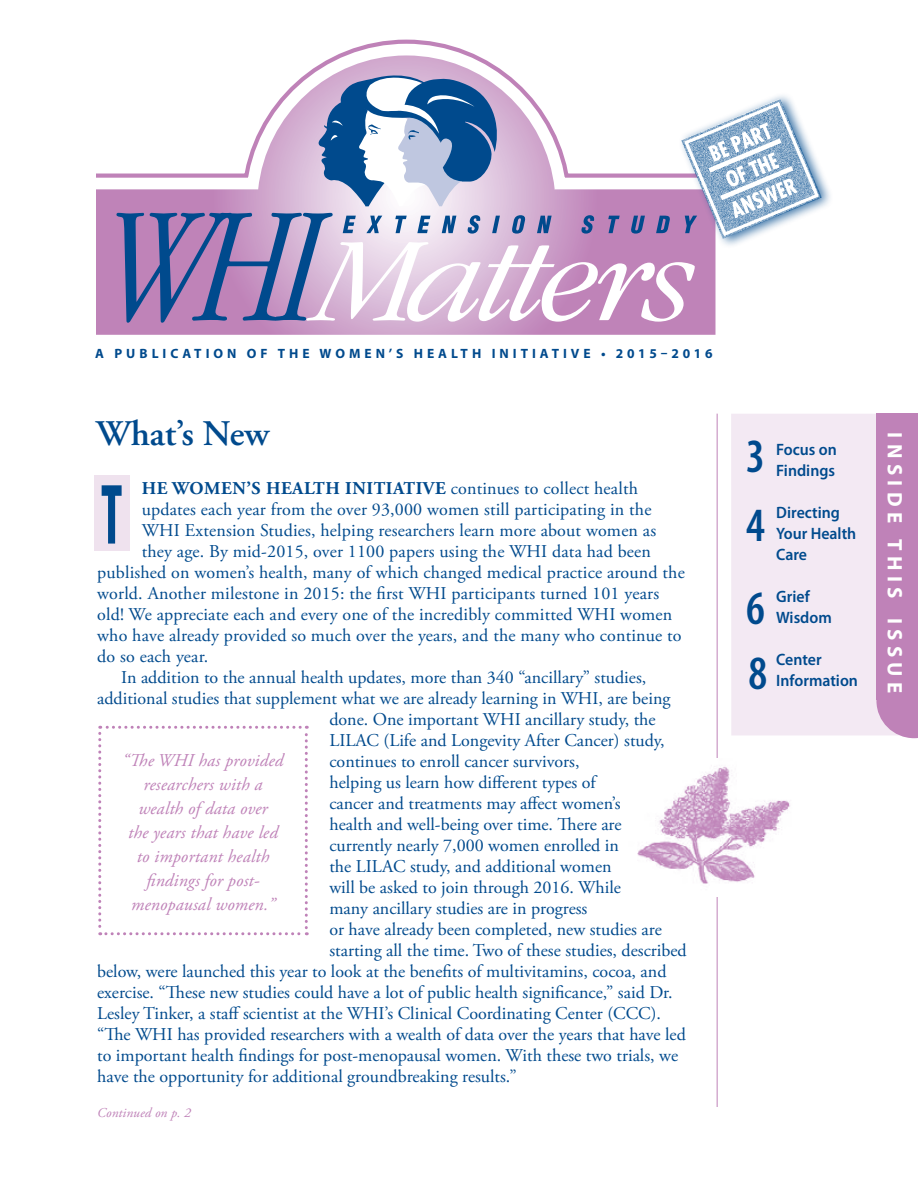
<style>
.page{position:relative;width:918px;height:1188px;background:#fff}
.page>*{position:absolute;margin:0;border:0;box-sizing:border-box;transform-origin:0 0}
.t1{font:700 condensed 86.4px "Myriad Pro";color:#004a8d;scale:.63 1}
.t2{font:600 condensed 48px "Myriad Pro";color:#004a8d;scale:.96 1}
.t3{font:600 36px "Adobe Garamond Pro";color:#004a8d}
.t4{font:700 21px "Myriad Pro";letter-spacing:.255em;color:#fff}
.t5{font:18px "Adobe Garamond Pro";color:#004a8d}
.TEXT{font:italic 18px/24px "Adobe Garamond Pro";letter-spacing:.01em;color:#bf82b8;text-align:center}
.t6{font:700 18px "Adobe Garamond Pro";letter-spacing:.03em;color:#004a8d}
.t7{font:600 16.5px/21px "Myriad Pro";color:#004a8d;scale:.96 1}
.t8{font:700 13.5px "Myriad Pro";letter-spacing:.295em;color:#004a8d}
.t9{font:italic 13.5px "Adobe Garamond Pro";letter-spacing:.01em;color:#bf82b8}
.s1{font-weight:400}
</style>
<div class="page">
<div style="left:731px;top:414px;width:185px;height:321px;background:#f3e9f3"></div>
<svg style="left:96px;top:55px;width:620px;height:280px"></svg>
<svg style="left:876px;top:663px;width:42px;height:75px"></svg>
<svg style="left:116px;top:68px;width:623px;height:255px"></svg>
<img style="left:645px;top:95px;width:185px;height:148px">
<div style="left:877px;top:413px;width:41px;height:287px;background:#bf82b8"></div>
<div style="left:94px;top:475px;width:36px;height:76px;background:#efe2ee"></div>
<hr style="left:717px;top:414px;width:1px;height:693px;background:#bf82b8">
<svg style="left:98px;top:726px;width:210px;height:209px"></svg>
<img style="left:637px;top:758px;width:153px;height:139px">
<p class="t8" style="left:95px;top:345px;width:619px">A PUBLICATION OF THE WOMEN’S HEALTH INITIATIVE • 2015–2016</p>
<p class="t3" style="left:96px;top:413px;width:174px">What’s New</p>
<p class="t6" style="left:142px;top:478px;width:498px">HE WOMEN’S HEALTH INITIATIVE <span class="s1">continues to collect health</span></p>
<p class="t5" style="left:142px;top:499px;width:511px">updates each year from the over 93,000 women still participating in the</p>
<p class="t5" style="left:142px;top:520px;width:516px">WHI Extension Studies, helping researchers learn more about women as</p>
<p class="t5" style="left:142px;top:541px;width:511px">they age. By mid-2015, over 1100 papers using the WHI data had been</p>
<p class="t5" style="left:97px;top:562px;width:589px">published on women’s health, many of which changed medical practice around the</p>
<p class="t5" style="left:97px;top:583px;width:563px">world. Another milestone in 2015: the first WHI participants turned 101 years</p>
<p class="t5" style="left:97px;top:604px;width:577px">old! We appreciate each and every one of the incredibly committed WHI women</p>
<p class="t5" style="left:97px;top:625px;width:586px">who have already provided so much over the years, and the many who continue to</p>
<p class="t5" style="left:97px;top:646px;width:113px">do so each year.</p>
<p class="t5" style="left:121px;top:667px;width:527px">In addition to the annual health updates, more than 340 “ancillary” studies,</p>
<p class="t5" style="left:97px;top:688px;width:575px">additional studies that supplement what we are already learning in WHI, are being</p>
<p class="t5" style="left:329px;top:709px;width:328px">done. One important WHI ancillary study, the</p>
<p class="t5" style="left:329px;top:730px;width:337px">LILAC (Life and Longevity After Cancer) study,</p>
<p class="t5" style="left:329px;top:751px;width:252px">continues to enroll cancer survivors,</p>
<p class="t5" style="left:329px;top:772px;width:268px">helping us learn how different types of</p>
<p class="t5" style="left:329px;top:793px;width:293px">cancer and treatments may affect women’s</p>
<p class="t5" style="left:329px;top:814px;width:294px">health and well-being over time. There are</p>
<p class="t5" style="left:329px;top:835px;width:291px">currently nearly 7,000 women enrolled in</p>
<p class="t5" style="left:329px;top:856px;width:284px">the LILAC study, and additional women</p>
<p class="t5" style="left:329px;top:877px;width:293px">will be asked to join through 2016. While</p>
<p class="t5" style="left:329px;top:898px;width:260px">many ancillary studies are in progress</p>
<p class="t5" style="left:329px;top:919px;width:334px">or have already been completed, new studies are</p>
<p class="t5" style="left:329px;top:940px;width:359px">starting all the time. Two of these studies, described</p>
<p class="t5" style="left:97px;top:961px;width:571px">below, were launched this year to look at the benefits of multivitamins, cocoa, and</p>
<p class="t5" style="left:97px;top:982px;width:577px">exercise. “These new studies could have a lot of public health significance,” said Dr.</p>
<p class="t5" style="left:97px;top:1003px;width:565px">Lesley Tinker, a staff scientist at the WHI’s Clinical Coordinating Center (CCC).</p>
<p class="t5" style="left:97px;top:1024px;width:590px">“The WHI has provided researchers with a wealth of data over the years that have led</p>
<p class="t5" style="left:97px;top:1045px;width:582px">to important health findings for post-menopausal women. With these two trials, we</p>
<p class="t5" style="left:97px;top:1066px;width:421px">have the opportunity for additional groundbreaking results.”</p>
<p class="t1" style="left:101px;top:461px;width:35px">T</p>
<p class="TEXT" style="left:123px;top:749px;width:162px">“The WHI has provided researchers with a wealth of data over<br>the years that have led to important health findings for post&shy;menopausal women.”</p>
<p class="t9" style="left:97px;top:1104px;width:95px">Continued on p. 2</p>
<p class="t2" style="left:746px;top:427px;width:21px">3</p>
<p class="t2" style="left:746px;top:496px;width:21px">4</p>
<p class="t2" style="left:746px;top:578px;width:21px">6</p>
<p class="t2" style="left:748px;top:644px;width:21px">8</p>
<p class="t7" style="left:776px;top:439px;width:65px">Focus on<br>Findings</p>
<p class="t7" style="left:776px;top:502px;width:85px">Directing<br>Your Health<br>Care</p>
<p class="t7" style="left:776px;top:586px;width:59px">Grief<br>Wisdom</p>
<p class="t7" style="left:776px;top:649px;width:87px">Center<br>Information</p>
<p class="t4" style="left:909px;top:432px;width:263px;rotate:90deg">INSIDE THIS ISSUE</p>
</div>
